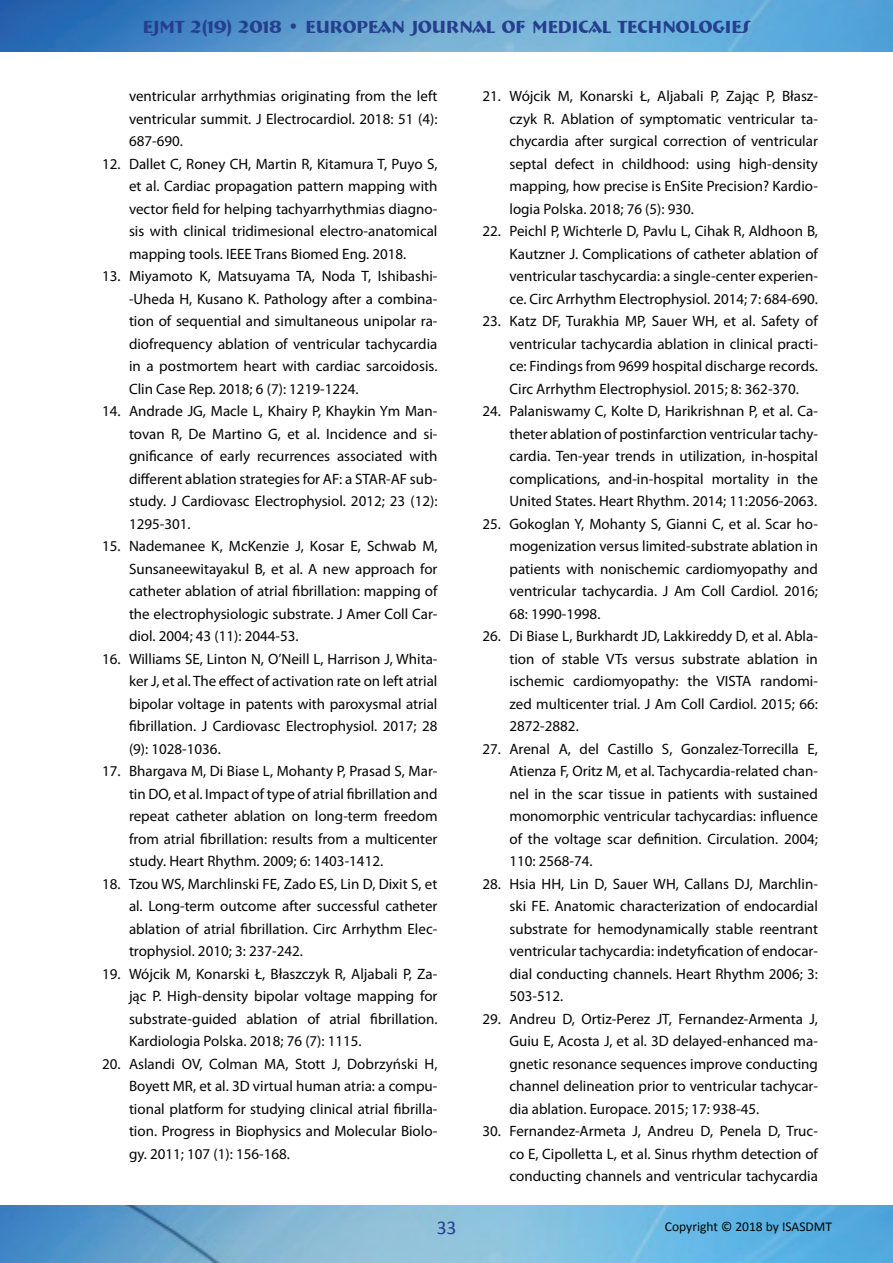
<style>
.page{position:relative;width:893px;height:1263px;background:#fff}
.page>*{position:absolute;margin:0;border:0;box-sizing:border-box;transform-origin:0 0}
.t1{font:19.5px "Calibri";color:#253f8e}
.t2{font:700 18px "Bremen BT";color:#253f8e}
.t3{font:15px/22.5px "Myriad Pro";color:#040503;text-align:justify}
.t4{font:13.5px "Calibri";color:#040503}
</style>
<div class="page">
<img style="left:0;top:0;width:893px;height:52px">
<img style="left:0;top:1205px;width:893px;height:58px">
<p class="t2" style="left:143px;top:15px;width:609px">EJMT 2(19) 2018 • EUROPEAN JOURNAL OF MEDICAL TECHNOLOGIES</p>
<p class="t3" style="left:129px;top:85px;width:310px">ventricular arrhythmias originating from the left ventricular summit. J Electrocardiol. 2018: 51 (4):<br>687-690.</p>
<p class="t3" style="left:129px;top:152px;width:310px;text-indent:-27px">12. Dallet C, Roney CH, Martin R, Kitamura T, Puyo S, et al. Cardiac propagation pattern mapping with vector field for helping tachyarrhythmias diagno&shy;sis with clinical tridimesional electro-anatomical mapping tools. IEEE Trans Biomed Eng. 2018.</p>
<p class="t3" style="left:129px;top:265px;width:310px;text-indent:-27px">13. Miyamoto K, Matsuyama TA, Noda T, Ishibashi--Uheda H, Kusano K. Pathology after a combina&shy;tion of sequential and simultaneous unipolar ra&shy;diofrequency ablation of ventricular tachycardia in a postmortem heart with cardiac sarcoidosis.<br>Clin Case Rep. 2018; 6 (7): 1219-1224.</p>
<p class="t3" style="left:129px;top:400px;width:310px;text-indent:-27px">14. Andrade JG, Macle L, Khairy P, Khaykin Ym Man&shy;tovan R, De Martino G, et al. Incidence and si&shy;gnificance of early recurrences associated with different ablation strategies for AF: a STAR-AF sub&shy;study. J Cardiovasc Electrophysiol. 2012; 23 (12):<br>1295-301.</p>
<p class="t3" style="left:129px;top:535px;width:310px;text-indent:-27px">15. Nademanee K, McKenzie J, Kosar E, Schwab M, Sunsaneewitayakul B, et al. A new approach for catheter ablation of atrial fibrillation: mapping of the electrophysiologic substrate. J Amer Coll Car&shy;diol. 2004; 43 (11): 2044-53.</p>
<p class="t3" style="left:129px;top:647px;width:310px;text-indent:-27px">16. Williams SE, Linton N, O’Neill L, Harrison J, Whita&shy;ker J, et al. The effect of activation rate on left atrial bipolar voltage in patents with paroxysmal atrial fibrillation. J Cardiovasc Electrophysiol. 2017; 28 (9): 1028-1036.</p>
<p class="t3" style="left:129px;top:760px;width:310px;text-indent:-27px">17. Bhargava M, Di Biase L, Mohanty P, Prasad S, Mar&shy;tin DO, et al. Impact of type of atrial fibrillation and repeat catheter ablation on long-term freedom from atrial fibrillation: results from a multicenter study. Heart Rhythm. 2009; 6: 1403-1412.</p>
<p class="t3" style="left:129px;top:872px;width:310px;text-indent:-27px">18. Tzou WS, Marchlinski FE, Zado ES, Lin D, Dixit S, et al. Long-term outcome after successful catheter ablation of atrial fibrillation. Circ Arrhythm Elec&shy;trophysiol. 2010; 3: 237-242.</p>
<p class="t3" style="left:129px;top:962px;width:310px;text-indent:-27px">19. Wójcik M, Konarski Ł, Błaszczyk R, Aljabali P, Za&shy;jąc P. High-density bipolar voltage mapping for substrate-guided ablation of atrial fibrillation.<br>Kardiologia Polska. 2018; 76 (7): 1115.</p>
<p class="t3" style="left:129px;top:1052px;width:310px;text-indent:-27px">20. Aslandi OV, Colman MA, Stott J, Dobrzyński H, Boyett MR, et al. 3D virtual human atria: a compu&shy;tional platform for studying clinical atrial fibrilla&shy;tion. Progress in Biophysics and Molecular Biolo&shy;gy. 2011; 107 (1): 156-168.</p>
<p class="t3" style="left:509px;top:85px;width:310px;text-indent:-27px">21. Wójcik M, Konarski Ł, Aljabali P, Zając P, Błasz&shy;czyk R. Ablation of symptomatic ventricular ta&shy;chycardia after surgical correction of ventricular septal defect in childhood: using high-density mapping, how precise is EnSite Precision? Kardio&shy;logia Polska. 2018; 76 (5): 930.</p>
<p class="t3" style="left:509px;top:220px;width:310px;text-indent:-27px">22. Peichl P, Wichterle D, Pavlu L, Cihak R, Aldhoon B, Kautzner J. Complications of catheter ablation of ventricular taschycardia: a single-center experien&shy;ce. Circ Arrhythm Electrophysiol. 2014; 7: 684-690.</p>
<p class="t3" style="left:509px;top:310px;width:310px;text-indent:-27px">23. Katz DF, Turakhia MP, Sauer WH, et al. Safety of ventricular tachycardia ablation in clinical practi&shy;ce: Findings from 9699 hospital discharge records.<br>Circ Arrhythm Electrophysiol. 2015; 8: 362-370.</p>
<p class="t3" style="left:509px;top:400px;width:310px;text-indent:-27px">24. Palaniswamy C, Kolte D, Harikrishnan P, et al. Ca&shy;theter ablation of postinfarction ventricular tachy&shy;cardia. Ten-year trends in utilization, in-hospital complications, and-in-hospital mortality in the United States. Heart Rhythm. 2014; 11:2056-2063.</p>
<p class="t3" style="left:509px;top:512px;width:310px;text-indent:-27px">25. Gokoglan Y, Mohanty S, Gianni C, et al. Scar ho&shy;mogenization versus limited-substrate ablation in patients with nonischemic cardiomyopathy and ventricular tachycardia. J Am Coll Cardiol. 2016; 68: 1990-1998.</p>
<p class="t3" style="left:509px;top:625px;width:310px;text-indent:-27px">26. Di Biase L, Burkhardt JD, Lakkireddy D, et al. Abla&shy;tion of stable VTs versus substrate ablation in ischemic cardiomyopathy: the VISTA randomi&shy;zed multicenter trial. J Am Coll Cardiol. 2015; 66:<br>2872-2882.</p>
<p class="t3" style="left:509px;top:737px;width:310px;text-indent:-27px">27. Arenal A, del Castillo S, Gonzalez-Torrecilla E, Atienza F, Oritz M, et al. Tachycardia-related chan&shy;nel in the scar tissue in patients with sustained monomorphic ventricular tachycardias: influence of the voltage scar definition. Circulation. 2004; 110: 2568-74.</p>
<p class="t3" style="left:509px;top:872px;width:310px;text-indent:-27px">28. Hsia HH, Lin D, Sauer WH, Callans DJ, Marchlin&shy;ski FE. Anatomic characterization of endocardial substrate for hemodynamically stable reentrant ventricular tachycardia: indetyfication of endocar&shy;dial conducting channels. Heart Rhythm 2006; 3:<br>503-512.</p>
<p class="t3" style="left:509px;top:1007px;width:310px;text-indent:-27px">29. Andreu D, Ortiz-Perez JT, Fernandez-Armenta J, Guiu E, Acosta J, et al. 3D delayed-enhanced ma&shy;gnetic resonance sequences improve conducting channel delineation prior to ventricular tachycar&shy;dia ablation. Europace. 2015; 17: 938-45.</p>
<p class="t3" style="left:509px;top:1120px;width:310px;text-indent:-27px">30. Fernandez-Armeta J, Andreu D, Penela D, Truc&shy;co E, Cipolletta L, et al. Sinus rhythm detection of conducting channels and ventricular tachycardia</p>
<h1 class="t1" style="left:437px;top:1215px;width:21px">33</h1>
<p class="t4" style="left:665px;top:1218px;width:169px">Copyright © 2018 by ISASDMT</p>
</div>
